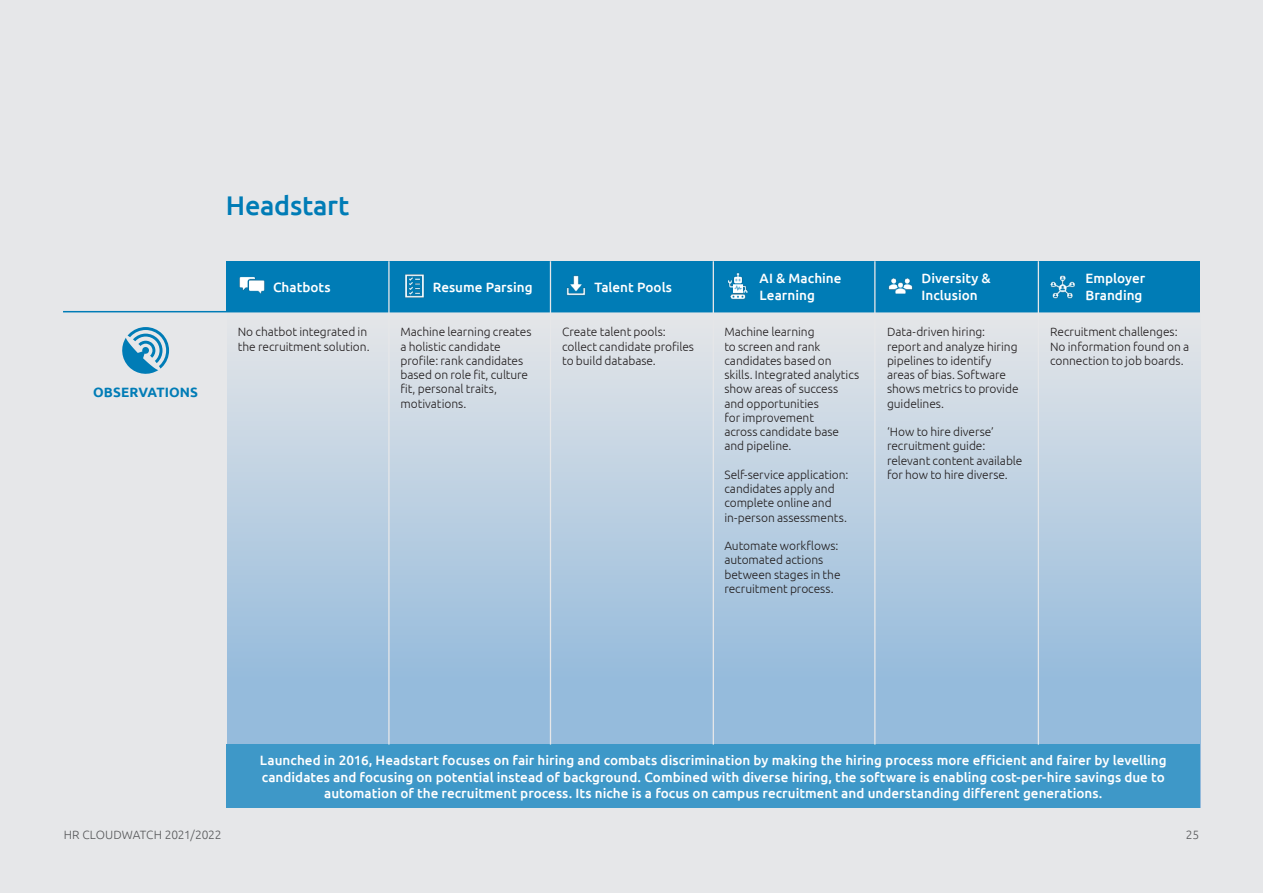
<style>
.page{position:relative;width:1263px;height:893px;background:#e6e7e9}
.page>*{position:absolute;margin:0;border:0;box-sizing:border-box;transform-origin:0 0}
.sidebar-title{font:500 27px "Ubuntu";letter-spacing:-.01em;color:#007cb6}
.sidebar-title-2{font:500 13.5px/16.8px "Ubuntu";color:#fff}
.text{font:700 13.5px "Ubuntu";letter-spacing:.005em;color:#007cb6}
.text-2{font:300 12px/14.2px "Ubuntu";letter-spacing:-.005em;color:#231f20}
.title_1{font:300 12px "Ubuntu";letter-spacing:-.015em;color:#57585a}
</style>
<div class="page">
<svg style="left:227px;top:312px;width:974px;height:496px"></svg>
<svg style="left:122px;top:327px;width:47px;height:47px"></svg>
<hr style="left:63px;top:311px;width:1137px;height:1px;background:#007cb6">
<div style="left:227px;top:261px;width:162px;height:51px;background:#007cb6"></div>
<div style="left:1038px;top:261px;width:162px;height:51px;background:#007cb6"></div>
<div style="left:875px;top:261px;width:163px;height:51px;background:#007cb6"></div>
<div style="left:713px;top:261px;width:162px;height:51px;background:#007cb6"></div>
<div style="left:389px;top:261px;width:162px;height:51px;background:#007cb6"></div>
<div style="left:551px;top:261px;width:162px;height:51px;background:#007cb6"></div>
<div style="left:227px;top:745px;width:973px;height:63px;background:#3e98c8"></div>
<hr style="left:388px;top:261px;width:2px;height:484px;background:#e6e7e9">
<hr style="left:713px;top:261px;width:1px;height:484px;background:#e6e7e9">
<hr style="left:550px;top:261px;width:1px;height:484px;background:#e6e7e9">
<hr style="left:874px;top:261px;width:1px;height:484px;background:#e6e7e9">
<hr style="left:1038px;top:261px;width:1px;height:484px;background:#e6e7e9">
<img style="left:239px;top:277px;width:26px;height:17px">
<img style="left:404px;top:274px;width:21px;height:24px">
<img style="left:566px;top:275px;width:20px;height:21px">
<img style="left:728px;top:272px;width:20px;height:28px">
<img style="left:888px;top:278px;width:25px;height:16px">
<img style="left:1050px;top:275px;width:26px;height:24px">
<p class="sidebar-title" style="left:226px;top:188px;width:125px">Headstart</p>
<p class="text" style="left:93px;top:384px;width:106px">OBSERVATIONS</p>
<p class="sidebar-title-2" style="left:273px;top:278px;width:59px">Chatbots</p>
<p class="sidebar-title-2" style="left:433px;top:278px;width:101px">Resume Parsing</p>
<p class="sidebar-title-2" style="left:594px;top:278px;width:79px">Talent Pools</p>
<p class="sidebar-title-2" style="left:760px;top:269px;width:83px">AI &amp; Machine<br>Learning</p>
<p class="sidebar-title-2" style="left:921px;top:269px;width:71px">Diversity &amp;<br>Inclusion</p>
<p class="sidebar-title-2" style="left:1085px;top:269px;width:61px">Employer<br>Branding</p>
<p class="text-2" style="left:238px;top:325px;width:133px">No chatbot integrated in the recruitment solution.</p>
<p class="text-2" style="left:400px;top:325px;width:133px">Machine learning creates a holistic candidate profile: rank candidates based on role fit, culture fit, personal traits, motivations.</p>
<p class="text-2" style="left:562px;top:325px;width:133px">Create talent pools: collect candidate profiles to build database.</p>
<p class="text-2" style="left:724px;top:325px;width:136px">Machine learning<br>to screen and rank candidates based on skills. Integrated analytics show areas of success and opportunities<br>for improvement<br>across candidate base and pipeline.</p>
<p class="text-2" style="left:724px;top:467px;width:126px">Self-service application: candidates apply and complete online and in-person assessments.</p>
<p class="text-2" style="left:724px;top:538px;width:118px">Automate workflows: automated actions between stages in the recruitment process.</p>
<p class="text-2" style="left:887px;top:325px;width:133px">Data-driven hiring: report and analyze hiring pipelines to identify areas of bias. Software shows metrics to provide guidelines.</p>
<p class="text-2" style="left:887px;top:424px;width:137px">‘How to hire diverse’ recruitment guide: relevant content available for how to hire diverse.</p>
<p class="text-2" style="left:1050px;top:325px;width:141px">Recruitment challenges:<br>No information found on a connection to job boards.</p>
<p class="sidebar-title-2" style="left:260px;top:752px;width:908px;text-align:center">Launched in 2016, Headstart focuses on fair hiring and combats discrimination by making the hiring process more efficient and fairer by levelling candidates and focusing on potential instead of background. Combined with diverse hiring, the software is enabling cost-per-hire savings due to automation of the recruitment process. Its niche is a focus on campus recruitment and understanding different generations.</p>
<p class="title_1" style="left:64px;top:827px;width:159px">HR CLOUDWATCH 2021/2022</p>
<p class="title_1" style="left:1186px;top:827px;width:15px">25</p>
</div>
